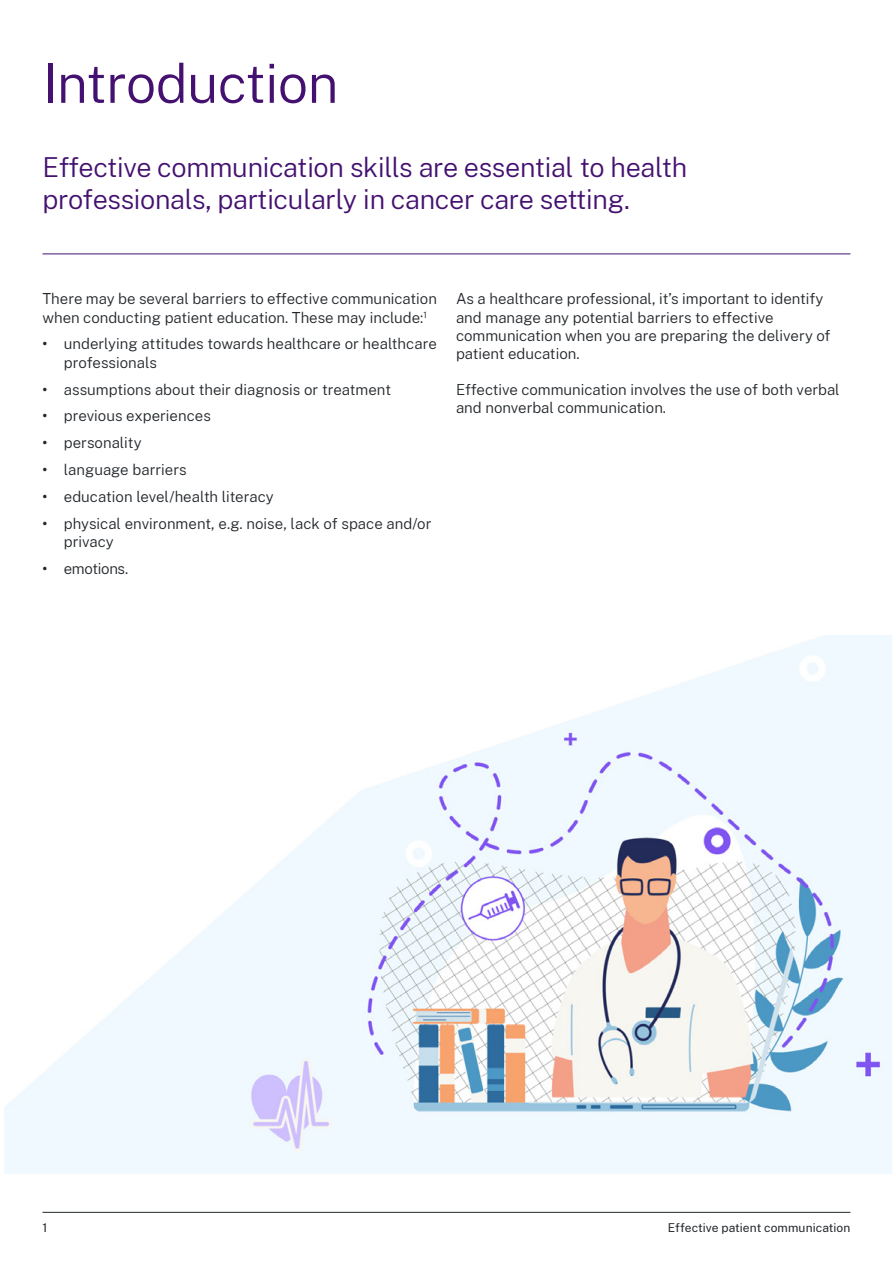
<style>
.page{position:relative;width:893px;height:1263px;background:#fff}
.page>*{position:absolute;margin:0;border:0;box-sizing:border-box;transform-origin:0 0}
.t1{font:300 54px "Public Sans";letter-spacing:-.01em;color:#441170}
.t2{font:300 27px/32.4px "Public Sans";letter-spacing:-.01em;color:#441170}
.t3{font:300 15px/18.3px "Public Sans";color:#22272b}
.t4{font:300 15px "Public Sans";letter-spacing:-.02em;color:#22272b}
.t5{font:12px "Public Sans";letter-spacing:.005em;color:#22272b}
.s1{font-weight:600}
</style>
<div class="page">
<img style="left:4px;top:636px;width:888px;height:538px">
<hr style="left:43px;top:254px;width:807px;height:1px;background:#441170">
<hr style="left:43px;top:1212px;width:807px;height:1px;background:#22272b">
<h1 class="t1" style="left:43px;top:46px;width:297px">Introduction</h1>
<h2 class="t2" style="left:43px;top:150px;width:646px">Effective communication skills are essential to health professionals, particularly in cancer care setting.</h2>
<p class="t3" style="left:43px;top:289px;width:396px">There may be several barriers to effective communication when conducting patient education. These may include:<sup>1</sup></p>
<p class="t3" style="left:64px;top:334px;width:375px;text-indent:-21px"><span class="s1">•</span> underlying attitudes towards healthcare or healthcare professionals</p>
<p class="t3" style="left:43px;top:379px;width:350px"><span class="s1">•</span> assumptions about their diagnosis or treatment</p>
<p class="t3" style="left:43px;top:406px;width:170px"><span class="s1">•</span> previous experiences</p>
<p class="t3" style="left:43px;top:433px;width:101px"><span class="s1">•</span> personality</p>
<p class="t3" style="left:43px;top:460px;width:146px"><span class="s1">•</span> language barriers</p>
<p class="t3" style="left:43px;top:486px;width:233px"><span class="s1">•</span> education level/health literacy</p>
<p class="t3" style="left:64px;top:513px;width:369px;text-indent:-21px"><span class="s1">•</span> physical environment, e.g. noise, lack of space and/or privacy</p>
<p class="t4" style="left:43px;top:558px;width:87px"><span class="s1">•</span> emotions.</p>
<p class="t3" style="left:456px;top:289px;width:376px">As a healthcare professional, it’s important to identify and manage any potential barriers to effective communication when you are preparing the delivery of patient education.</p>
<p class="t3" style="left:456px;top:379px;width:385px">Effective communication involves the use of both verbal and nonverbal communication.</p>
<p class="t5" style="left:43px;top:1219px;width:6px">1</p>
<p class="t5" style="left:668px;top:1219px;width:184px">Effective patient communication</p>
</div>
